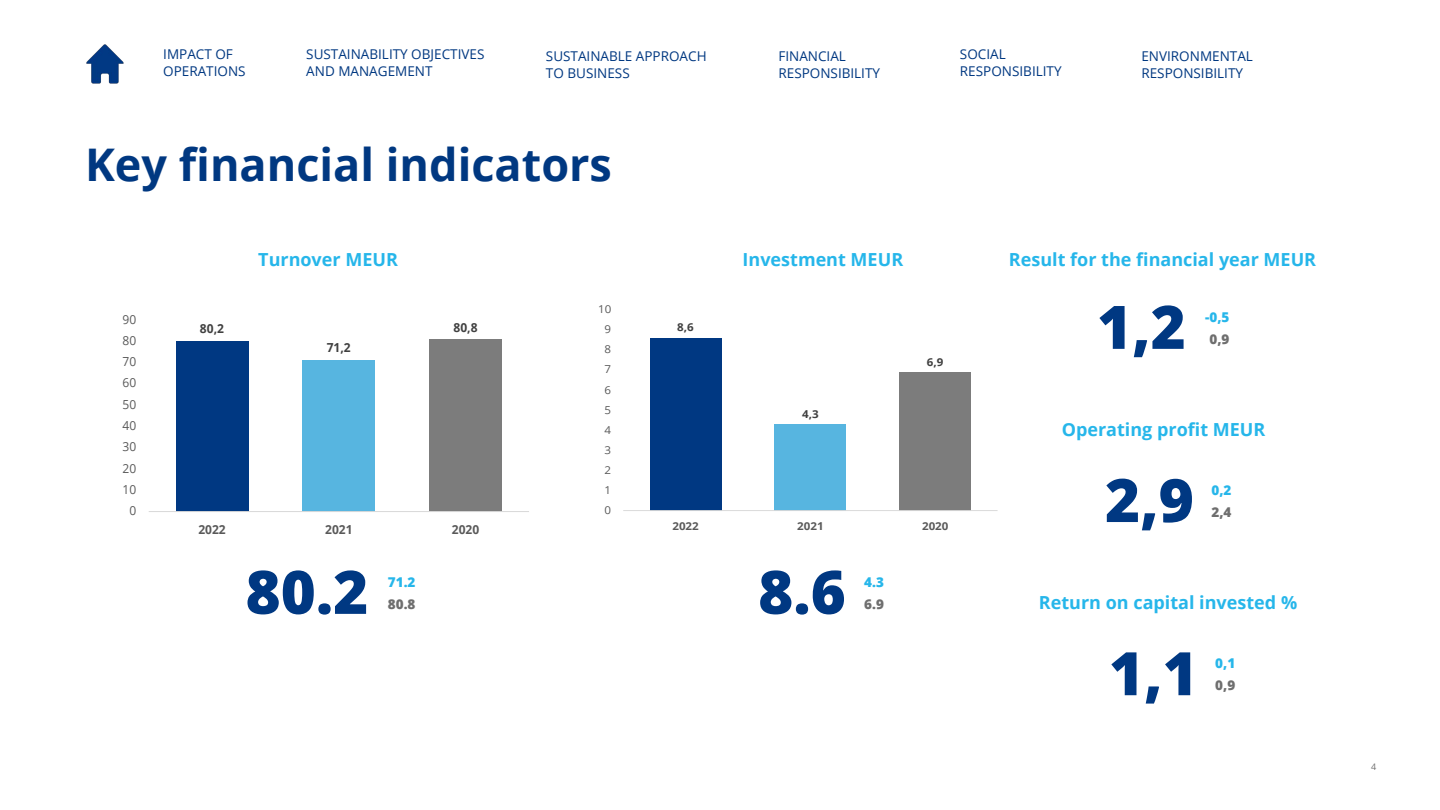
<style>
.page{position:relative;width:1440px;height:810px;background:#fff}
.page>*{position:absolute;margin:0;border:0;box-sizing:border-box;transform-origin:0 0}
.t1{font:800 60px "Open Sans";color:#003882}
.Otsikko_3{font:700 45px "Open Sans";color:#003881}
.t2{font:700 18px "Open Sans";color:#26b6ea}
.Navit{font:13.5px/16.2px "Open Sans";color:#003881}
.t3{font:800 13.5px "Open Sans";color:#26b6ea}
.t4{font:800 13.5px "Open Sans";color:#6e6e6e}
.t5{font:12.45px "Open Sans";color:#595959}
.t6{font:700 12.45px "Open Sans";color:#404040}
.t7{font:700 12.45px "Open Sans";color:#595959}
.t8{font:10.88px "Open Sans";color:#595959;scale:1.06 1}
.t9{font:700 10.88px "Open Sans";color:#595959;scale:1.06 1}
.t10{font:700 10.88px "Open Sans";color:#404040;scale:1.06 1}
.t11{font:9px "Open Sans";color:#6e6e6e}
</style>
<div class="page">
<svg style="left:148px;top:339px;width:381px;height:173px"></svg>
<svg style="left:623px;top:338px;width:375px;height:173px"></svg>
<img style="left:86px;top:44px;width:38px;height:40px">
<p class="Navit" style="left:163px;top:46px;width:84px">IMPACT OF<br>OPERATIONS</p>
<p class="Navit" style="left:306px;top:46px;width:180px">SUSTAINABILITY OBJECTIVES<br>AND MANAGEMENT</p>
<p class="Navit" style="left:546px;top:48px;width:162px">SUSTAINABLE APPROACH<br>TO BUSINESS</p>
<p class="Navit" style="left:778px;top:48px;width:103px">FINANCIAL<br>RESPONSIBILITY</p>
<p class="Navit" style="left:960px;top:46px;width:103px">SOCIAL<br>RESPONSIBILITY</p>
<p class="Navit" style="left:1141px;top:48px;width:113px">ENVIRONMENTAL<br>RESPONSIBILITY</p>
<p class="Otsikko_3" style="left:85px;top:133px;width:528px">Key financial indicators</p>
<p class="t5" style="left:123px;top:311px;width:15px">90</p>
<p class="t5" style="left:123px;top:332px;width:15px">80</p>
<p class="t5" style="left:123px;top:353px;width:15px">70</p>
<p class="t5" style="left:123px;top:374px;width:15px">60</p>
<p class="t5" style="left:123px;top:396px;width:15px">50</p>
<p class="t5" style="left:123px;top:417px;width:15px">40</p>
<p class="t5" style="left:123px;top:438px;width:15px">30</p>
<p class="t5" style="left:123px;top:460px;width:15px">20</p>
<p class="t5" style="left:123px;top:481px;width:15px">10</p>
<p class="t5" style="left:129px;top:502px;width:8px">0</p>
<p class="t6" style="left:200px;top:320px;width:26px">80,2</p>
<p class="t2" style="left:258px;top:247px;width:141px">Turnover MEUR</p>
<p class="t6" style="left:327px;top:339px;width:26px">71,2</p>
<p class="t6" style="left:453px;top:319px;width:26px">80,8</p>
<p class="t7" style="left:198px;top:520px;width:29px">2022</p>
<p class="t7" style="left:325px;top:520px;width:29px">2021</p>
<p class="t7" style="left:452px;top:520px;width:29px">2020</p>
<p class="t1" style="left:245px;top:546px;width:124px">80.2</p>
<p class="t3" style="left:388px;top:571px;width:29px">71.2</p>
<p class="t4" style="left:388px;top:594px;width:29px">80.8</p>
<p class="t8" style="left:598px;top:302px;width:14px">10</p>
<p class="t8" style="left:604px;top:322px;width:8px">9</p>
<p class="t8" style="left:604px;top:342px;width:8px">8</p>
<p class="t8" style="left:604px;top:362px;width:8px">7</p>
<p class="t8" style="left:604px;top:382px;width:8px">6</p>
<p class="t8" style="left:604px;top:402px;width:8px">5</p>
<p class="t8" style="left:604px;top:422px;width:8px">4</p>
<p class="t8" style="left:604px;top:442px;width:8px">3</p>
<p class="t8" style="left:604px;top:462px;width:8px">2</p>
<p class="t8" style="left:604px;top:482px;width:8px">1</p>
<p class="t8" style="left:604px;top:502px;width:8px">0</p>
<p class="t10" style="left:677px;top:320px;width:17px">8,6</p>
<p class="t2" style="left:742px;top:247px;width:162px">Investment MEUR</p>
<p class="t10" style="left:802px;top:406px;width:17px">4,3</p>
<p class="t10" style="left:926px;top:354px;width:17px">6,9</p>
<p class="t9" style="left:672px;top:518px;width:26px">2022</p>
<p class="t9" style="left:797px;top:518px;width:26px">2021</p>
<p class="t9" style="left:922px;top:518px;width:26px">2020</p>
<p class="t1" style="left:758px;top:546px;width:89px">8.6</p>
<p class="t3" style="left:864px;top:571px;width:21px">4.3</p>
<p class="t4" style="left:864px;top:594px;width:21px">6.9</p>
<p class="t2" style="left:1008px;top:247px;width:309px">Result for the financial year MEUR</p>
<p class="t1" style="left:1096px;top:281px;width:90px">1,2</p>
<p class="t3" style="left:1205px;top:306px;width:26px">-0,5</p>
<p class="t4" style="left:1209px;top:329px;width:21px">0,9</p>
<p class="t2" style="left:1061px;top:416px;width:205px">Operating profit MEUR</p>
<p class="t1" style="left:1104px;top:455px;width:90px">2,9</p>
<p class="t3" style="left:1211px;top:479px;width:21px">0,2</p>
<p class="t4" style="left:1211px;top:502px;width:21px">2,4</p>
<p class="t2" style="left:1038px;top:589px;width:260px">Return on capital invested %</p>
<p class="t1" style="left:1108px;top:628px;width:90px">1,1</p>
<p class="t3" style="left:1215px;top:653px;width:21px">0,1</p>
<p class="t4" style="left:1215px;top:675px;width:21px">0,9</p>
<p class="t11" style="left:1370px;top:761px;width:7px">4</p>
</div>
